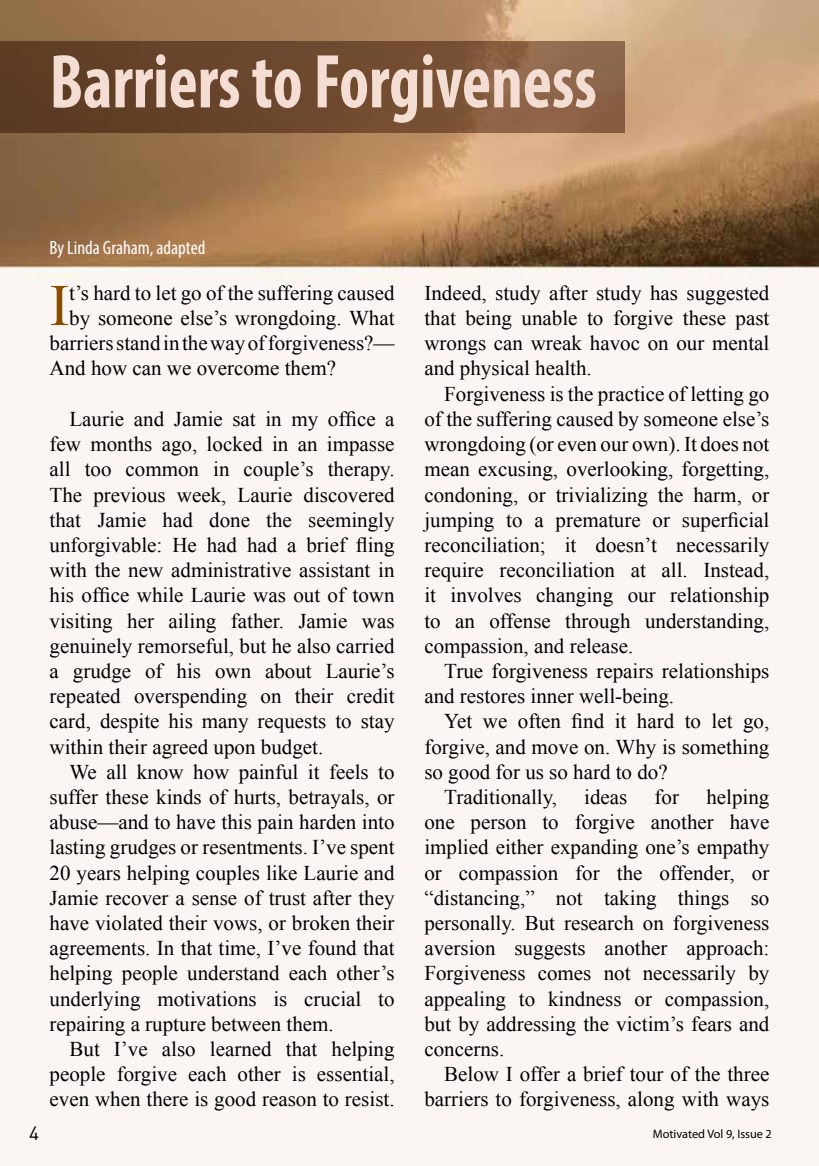
<style>
.page{position:relative;width:819px;height:1166px;background:#fff}
.page>*{position:absolute;margin:0;border:0;box-sizing:border-box;transform-origin:0 0}
.t1{font:700 condensed 77px "Myriad Pro";color:#f4ddd2;scale:.9 1}
.t2{font:58.98px "Times New Roman";color:#8a4e00}
.t3{font:21px/25.2px "Times New Roman";color:#000;text-align:justify}
.t4{font:condensed 19.25px "Myriad Pro";color:#fff}
.t5{font:19.25px "DIN Pro";color:#000}
.t6{font:12.25px "Myriad Pro";color:#000}
</style>
<div class="page">
<img style="left:0;top:0;width:819px;height:1166px">
<svg style="left:0;top:42px;width:624px;height:91px;background:#714c32"></svg>
<h1 class="t1" style="left:50px;top:34px;width:609px">Barriers to Forgiveness</h1>
<p class="t5" style="left:29px;top:1119px;width:12px">4</p>
<p class="t4" style="left:50px;top:236px;width:157px">By Linda Graham, adapted</p>
<h2 class="t2" style="left:50px;top:266px;width:21px">I</h2>
<p class="t3" style="left:69px;top:280px;width:327px">t’s hard to let go of the suffering caused</p>
<p class="t3" style="left:69px;top:305px;width:327px">by someone else’s wrongdoing. What</p>
<p class="t3" style="left:50px;top:330px;width:346px">barriers stand in the way of forgiveness?—</p>
<p class="t3" style="left:50px;top:355px;width:288px">And how can we overcome them?</p>
<p class="t3" style="left:50px;top:406px;width:346px;text-indent:20px">Laurie and Jamie sat in my office a few months ago, locked in an impasse all too common in couple’s therapy.<br>The previous week, Laurie discovered that Jamie had done the seemingly unforgivable: He had had a brief fling with the new administrative assistant in his office while Laurie was out of town visiting her ailing father. Jamie was genuinely remorseful, but he also carried a grudge of his own about Laurie’s repeated overspending on their credit card, despite his many requests to stay within their agreed upon budget.</p>
<p class="t3" style="left:50px;top:759px;width:346px;text-indent:20px">We all know how painful it feels to suffer these kinds of hurts, betrayals, or abuse—and to have this pain harden into lasting grudges or resentments. I’ve spent 20 years helping couples like Laurie and Jamie recover a sense of trust after they have violated their vows, or broken their agreements. In that time, I’ve found that helping people understand each other’s underlying motivations is crucial to repairing a rupture between them.</p>
<p class="t3" style="left:50px;top:1036px;width:346px;text-indent:20px">But I’ve also learned that helping people forgive each other is essential, even when there is good reason to resist.</p>
<p class="t3" style="left:424px;top:280px;width:346px">Indeed, study after study has suggested that being unable to forgive these past wrongs can wreak havoc on our mental and physical health.</p>
<p class="t3" style="left:424px;top:381px;width:346px;text-indent:20px">Forgiveness is the practice of letting go of the suffering caused by someone else’s wrongdoing (or even our own). It does not mean excusing, overlooking, forgetting, condoning, or trivializing the harm, or jumping to a premature or superficial reconciliation; it doesn’t necessarily require reconciliation at all. Instead, it involves changing our relationship to an offense through understanding, compassion, and release.</p>
<p class="t3" style="left:424px;top:658px;width:346px;text-indent:20px">True forgiveness repairs relationships and restores inner well-being.</p>
<p class="t3" style="left:444px;top:708px;width:326px">Yet we often find it hard to let go,</p>
<p class="t3" style="left:424px;top:733px;width:346px">forgive, and move on. Why is something</p>
<p class="t3" style="left:424px;top:759px;width:245px">so good for us so hard to do?</p>
<p class="t3" style="left:444px;top:784px;width:114px">Traditionally,</p>
<p class="t3" style="left:584px;top:784px;width:45px">ideas</p>
<p class="t3" style="left:654px;top:784px;width:26px">for</p>
<p class="t3" style="left:424px;top:784px;width:346px;text-indent:282px">helping one person to forgive another have implied either expanding one’s empathy or compassion for the offender, or “distancing,” not taking things so personally. But research on forgiveness aversion suggests another approach:<br>Forgiveness comes not necessarily by appealing to kindness or compassion, but by addressing the victim’s fears and concerns.</p>
<p class="t3" style="left:424px;top:1061px;width:346px;text-align:right">Below I offer a brief tour of the three barriers to forgiveness, along with ways</p>
<p class="t6" style="left:652px;top:1126px;width:120px">Motivated Vol 9, Issue 2</p>
</div>
